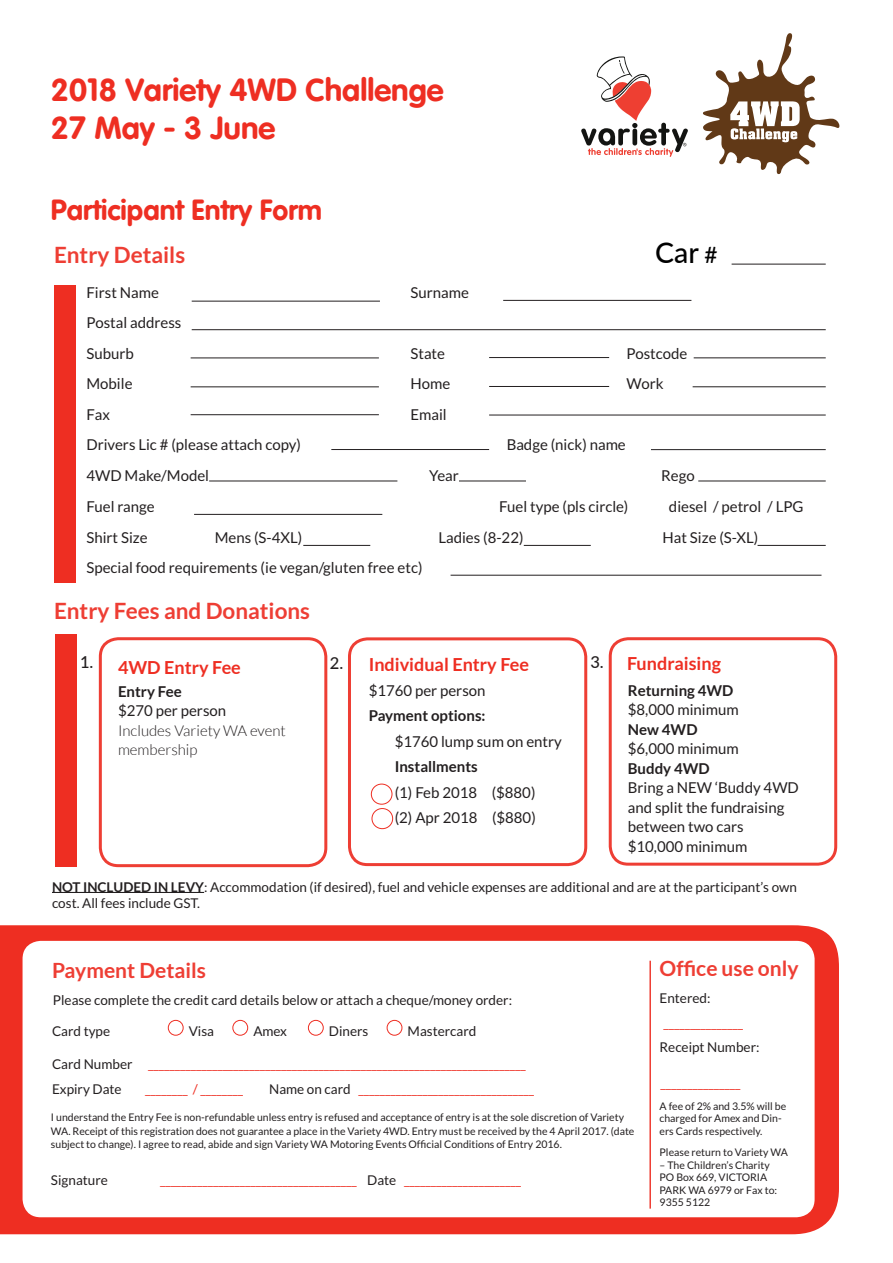
<style>
.page{position:relative;width:893px;height:1263px;background:#fff}
.page>*{position:absolute;margin:0;border:0;box-sizing:border-box;transform-origin:0 0}
.t1{font:31.5px "VAG Rounded Bold";color:#ee2e22}
.t2{font:28.5px "VAG Rounded Bold";color:#ee2e22}
.t3{font:500 28.5px "Lato";color:#000}
.t4{font:700 22.5px "Lato";color:#ee3e34}
.t5{font:700 21px "Lato";color:#ee3e34}
.t6{font:700 18px "Lato";color:#ee2e22}
.t7{font:500 16.5px "Lato";color:#231f20}
.t8{font:15px/19.5px "Lato";color:#231f20}
.t9{font:700 15px "Lato";color:#231f20}
.t10{font:300 15px/19.5px "Lato";color:#231f20}
.t11{font:13.5px/16.2px "Lato";color:#231f20}
.t12{font:13.5px "Lato";color:#ee2e22}
.t13{font:10.5px/12.6px "Lato";color:#231f20}
.s1{font-size:22.5px}
.s2{font-weight:700}
.s3{color:#231f20}
</style>
<div class="page">
<div style="left:348px;top:637px;width:239px;height:229px;border:3px solid #ee3e34;border-radius:18px"></div>
<div style="left:54px;top:286px;width:21px;height:297px;background:#ee2e22"></div>
<svg style="left:703px;top:33px;width:137px;height:141px"></svg>
<svg style="left:581px;top:56px;width:107px;height:101px"></svg>
<svg style="left:0;top:925px;width:839px;height:309px;background:#ee3529"></svg>
<div style="left:23px;top:941px;width:792px;height:276px;background:#fff;border-radius:18px"></div>
<div style="left:168px;top:1020px;width:16px;height:16px;border:1px solid #ee2e22;border-radius:50%"></div>
<div style="left:232px;top:1020px;width:16px;height:16px;border:1px solid #ee2e22;border-radius:50%"></div>
<div style="left:308px;top:1020px;width:16px;height:16px;border:1px solid #ee2e22;border-radius:50%"></div>
<div style="left:387px;top:1020px;width:15px;height:16px;border:1px solid #ee2e22;border-radius:50%"></div>
<hr style="left:649px;top:961px;width:2px;height:247px;background:#ee3e34">
<div style="left:56px;top:634px;width:21px;height:232px;background:#ee2e22"></div>
<div style="left:99px;top:637px;width:228px;height:230px;border:3px solid #ee3e34;border-radius:18px"></div>
<div style="left:371px;top:784px;width:21px;height:20px;border:1px solid #ee2e22;border-radius:50%"></div>
<div style="left:372px;top:808px;width:21px;height:21px;border:1px solid #ee2e22;border-radius:50%"></div>
<div style="left:609px;top:637px;width:228px;height:229px;border:3px solid #ee3e34;border-radius:18px"></div>
<hr style="left:192px;top:301px;width:188px;height:1px;background:#231f20">
<hr style="left:489px;top:357px;width:120px;height:1px;background:#231f20">
<hr style="left:694px;top:357px;width:132px;height:1px;background:#231f20">
<hr style="left:489px;top:386px;width:120px;height:1px;background:#231f20">
<hr style="left:693px;top:386px;width:133px;height:1px;background:#231f20">
<hr style="left:489px;top:415px;width:337px;height:1px;background:#231f20">
<hr style="left:192px;top:329px;width:634px;height:1px;background:#231f20">
<hr style="left:191px;top:358px;width:188px;height:1px;background:#231f20">
<hr style="left:191px;top:386px;width:188px;height:1px;background:#231f20">
<hr style="left:191px;top:414px;width:188px;height:1px;background:#231f20">
<hr style="left:331px;top:449px;width:158px;height:1px;background:#231f20">
<hr style="left:303px;top:545px;width:67px;height:1px;background:#231f20">
<hr style="left:524px;top:545px;width:67px;height:1px;background:#231f20">
<hr style="left:757px;top:545px;width:69px;height:1px;background:#231f20">
<hr style="left:451px;top:575px;width:370px;height:1px;background:#231f20">
<hr style="left:651px;top:449px;width:175px;height:1px;background:#231f20">
<hr style="left:209px;top:481px;width:188px;height:1px;background:#231f20">
<hr style="left:459px;top:481px;width:67px;height:1px;background:#231f20">
<hr style="left:503px;top:300px;width:188px;height:1px;background:#231f20">
<hr style="left:194px;top:514px;width:188px;height:1px;background:#231f20">
<hr style="left:698px;top:481px;width:128px;height:1px;background:#231f20">
<hr style="left:52px;top:892px;width:152px;height:1px;background:#231f20">
<hr style="left:732px;top:264px;width:94px;height:1px;background:#231f20">
<p class="t1" style="left:51px;top:71px;width:394px">2018 Variety 4WD Challenge</p>
<p class="t1" style="left:51px;top:109px;width:226px">27 May - 3 June</p>
<p class="t2" style="left:51px;top:193px;width:273px">Participant Entry Form</p>
<p class="t4" style="left:54px;top:241px;width:133px">Entry Details</p>
<p class="t3" style="left:655px;top:232px;width:64px">Car <span class="s1">#</span></p>
<p class="t8" style="left:86px;top:283px;width:74px">First Name</p>
<p class="t8" style="left:410px;top:283px;width:60px">Surname</p>
<p class="t8" style="left:86px;top:313px;width:97px">Postal address</p>
<p class="t8" style="left:86px;top:344px;width:49px">Suburb</p>
<p class="t8" style="left:410px;top:344px;width:36px">State</p>
<p class="t8" style="left:626px;top:344px;width:62px">Postcode</p>
<p class="t8" style="left:86px;top:374px;width:48px">Mobile</p>
<p class="t8" style="left:410px;top:374px;width:41px">Home</p>
<p class="t8" style="left:626px;top:374px;width:39px">Work</p>
<p class="t8" style="left:86px;top:405px;width:25px">Fax</p>
<p class="t8" style="left:410px;top:405px;width:38px">Email</p>
<p class="t8" style="left:86px;top:435px;width:216px">Drivers Lic # (please attach copy)</p>
<p class="t8" style="left:507px;top:435px;width:121px">Badge (nick) name</p>
<p class="t8" style="left:86px;top:466px;width:124px">4WD Make/Model</p>
<p class="t8" style="left:429px;top:466px;width:31px">Year</p>
<p class="t8" style="left:661px;top:466px;width:35px">Rego</p>
<p class="t8" style="left:86px;top:497px;width:70px">Fuel range</p>
<p class="t8" style="left:499px;top:497px;width:131px">Fuel type (pls circle)</p>
<p class="t8" style="left:669px;top:497px;width:136px">diesel / petrol / LPG</p>
<p class="t8" style="left:86px;top:528px;width:63px">Shirt Size</p>
<p class="t8" style="left:215px;top:528px;width:89px">Mens (S-4XL)</p>
<p class="t8" style="left:438px;top:528px;width:87px">Ladies (8-22)</p>
<p class="t8" style="left:662px;top:528px;width:97px">Hat Size (S-XL)</p>
<p class="t8" style="left:86px;top:558px;width:338px">Special food requirements (ie vegan/gluten free etc)</p>
<p class="t4" style="left:54px;top:598px;width:258px">Entry Fees and Donations</p>
<p class="t6" style="left:118px;top:657px;width:124px">4WD Entry Fee</p>
<p class="t8" style="left:118px;top:681px;width:110px"><span class="s2">Entry Fee<br></span>$270 per person</p>
<p class="t10" style="left:118px;top:720px;width:169px">Includes Variety WA event membership</p>
<p class="t7" style="left:80px;top:650px;width:15px">1.</p>
<p class="t7" style="left:330px;top:651px;width:15px">2.</p>
<p class="t7" style="left:590px;top:650px;width:15px">3.</p>
<p class="t6" style="left:369px;top:654px;width:162px">Individual Entry Fee</p>
<p class="t6" style="left:627px;top:653px;width:95px">Fundraising</p>
<p class="t8" style="left:628px;top:680px;width:112px"><span class="s2">Returning 4WD </span>$8,000 minimum<br><span class="s2">New 4WD </span>$6,000 minimum</p>
<p class="t9" style="left:628px;top:759px;width:83px">Buddy 4WD</p>
<p class="t8" style="left:628px;top:778px;width:173px">Bring a NEW ‘Buddy 4WD and split the fundraising</p>
<p class="t8" style="left:628px;top:817px;width:117px">between two cars</p>
<p class="t8" style="left:628px;top:836px;width:121px">$10,000 minimum</p>
<p class="t8" style="left:369px;top:680px;width:118px">$1760 per person</p>
<p class="t9" style="left:369px;top:707px;width:118px">Payment options:</p>
<p class="t8" style="left:395px;top:731px;width:169px">$1760 lump sum on entry</p>
<p class="t9" style="left:395px;top:758px;width:85px">Installments</p>
<p class="t8" style="left:395px;top:782px;width:142px">(1) Feb 2018 ($880)</p>
<p class="t8" style="left:395px;top:808px;width:143px">(2) Apr 2018 ($880)</p>
<p class="t11" style="left:52px;top:878px;width:747px"><span class="s2">NOT INCLUDED IN LEVY</span>: Accommodation (if desired), fuel and vehicle expenses are additional and are at the participant’s own cost. All fees include GST.</p>
<p class="t5" style="left:52px;top:958px;width:155px">Payment Details</p>
<p class="t11" style="left:53px;top:992px;width:461px">Please complete the credit card details below or attach a cheque/money order:</p>
<p class="t11" style="left:52px;top:1022px;width:60px">Card type</p>
<p class="t11" style="left:189px;top:1022px;width:27px">Visa</p>
<p class="t11" style="left:253px;top:1022px;width:35px">Amex</p>
<p class="t11" style="left:329px;top:1022px;width:41px">Diners</p>
<p class="t11" style="left:408px;top:1022px;width:70px">Mastercard</p>
<p class="t12" style="left:52px;top:1056px;width:475px"><span class="s3">Card Number</span> _______________________________________________________________________</p>
<p class="t11" style="left:52px;top:1080px;width:71px">Expiry Date</p>
<p class="t12" style="left:145px;top:1081px;width:99px">________ / ________</p>
<p class="t12" style="left:269px;top:1081px;width:266px"><span class="s3">Name on card</span> _________________________________</p>
<p class="t13" style="left:51px;top:1110px;width:585px;line-height:13.5px">I understand the Entry Fee is non-refundable unless entry is refused and acceptance of entry is at the sole discretion of Variety<br>WA. Receipt of this registration does not guarantee a place in the Variety 4WD. Entry must be received by the 4 April 2017. (date subject to change). I agree to read, abide and sign Variety WA Motoring Events Official Conditions of Entry 2016.</p>
<p class="t11" style="left:51px;top:1172px;width:58px">Signature</p>
<p class="t12" style="left:160px;top:1173px;width:363px">_____________________________________ <span class="s3">Date</span> ______________________</p>
<p class="t5" style="left:660px;top:956px;width:141px">Office use only</p>
<p class="t11" style="left:660px;top:989px;width:52px">Entered:</p>
<p class="t11" style="left:660px;top:1039px;width:101px">Receipt Number:</p>
<p class="t12" style="left:663px;top:1016px;width:81px">_______________</p>
<p class="t12" style="left:661px;top:1075px;width:81px">_______________</p>
<p class="t13" style="left:660px;top:1099px;width:128px">A fee of 2% and 3.5% will be charged for Amex and Din&shy;ers Cards respectively.</p>
<p class="t13" style="left:660px;top:1146px;width:130px">Please return to Variety WA</p>
<p class="t13" style="left:660px;top:1158px;width:112px">– The Children’s Charity</p>
<p class="t13" style="left:660px;top:1171px;width:119px">PO Box 669, VICTORIA<br>PARK WA 6979 or Fax to:<br>9355 5122</p>
</div>
